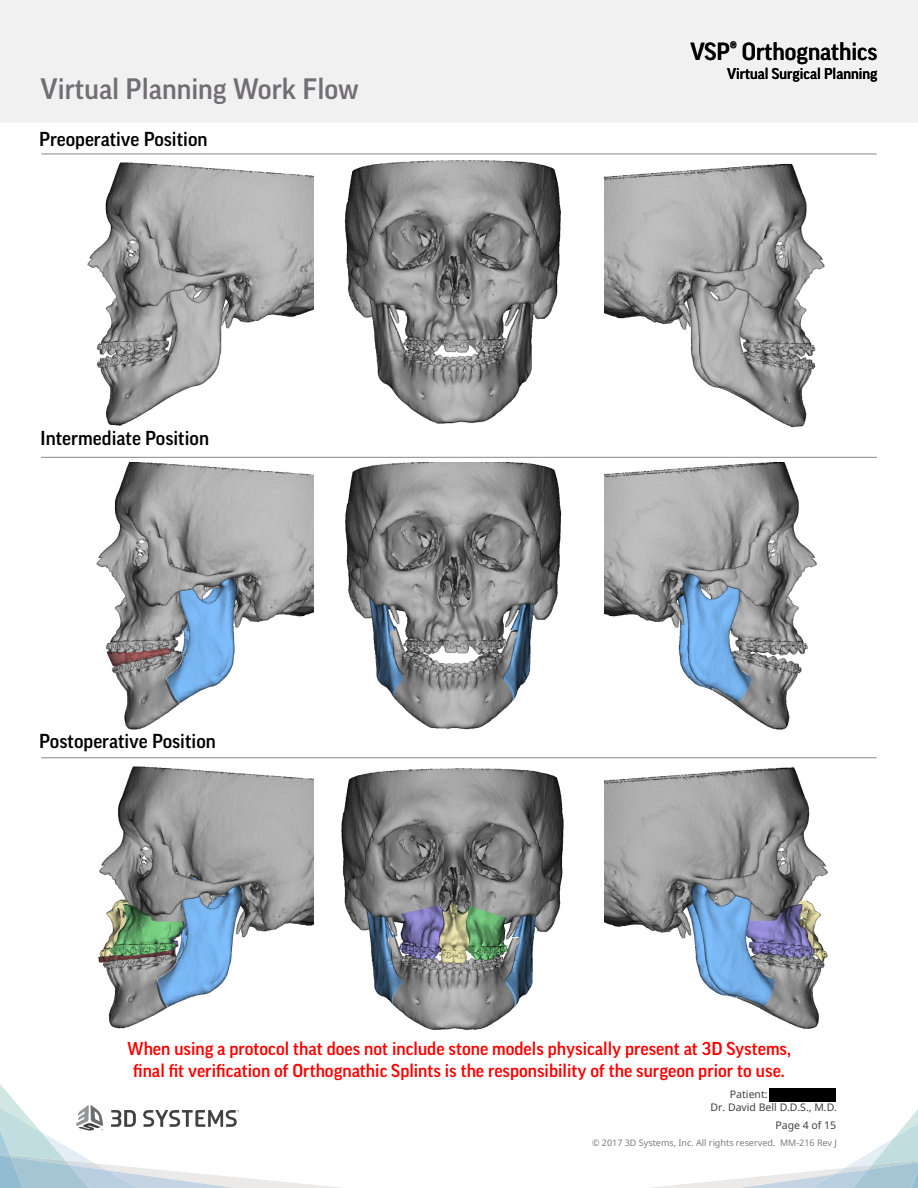
<style>
.page{position:relative;width:918px;height:1188px;background:#fff}
.page>*{position:absolute;margin:0;border:0;box-sizing:border-box;transform-origin:0 0}
.t1{font:500 28.5px "Good Pro";color:#716f74}
.t2{font:500 23.85px "Good Pro";color:#000}
.t3{font:500 19.5px "Good Pro";color:#000}
.t4{font:500 18px/21.6px "Good Pro";color:#f00;text-align:center}
.t5{font:500 15px "Good Pro";color:#000}
.t6{font:10.5px/12.6px "Noto Sans";color:#414042}
.t7{font:9px "Noto Sans";color:#7b7c7f}
</style>
<div class="page">
<div style="left:0;top:0;width:918px;height:122px;background:#f1f1f2"></div>
<svg style="left:651px;top:1088px;width:267px;height:100px"></svg>
<svg style="left:0;top:1084px;width:342px;height:104px"></svg>
<hr style="left:41px;top:153px;width:836px;height:2px;background:#939598">
<hr style="left:41px;top:457px;width:836px;height:1px;background:#939598">
<hr style="left:41px;top:757px;width:836px;height:1px;background:#939598">
<img style="left:87px;top:162px;width:226px;height:264px">
<img style="left:344px;top:160px;width:217px;height:264px">
<img style="left:605px;top:163px;width:220px;height:265px">
<img style="left:96px;top:462px;width:217px;height:268px">
<img style="left:345px;top:462px;width:217px;height:268px">
<img style="left:605px;top:462px;width:212px;height:268px">
<img style="left:98px;top:766px;width:215px;height:263px">
<img style="left:341px;top:768px;width:223px;height:262px">
<img style="left:605px;top:767px;width:223px;height:262px">
<div style="left:769px;top:1089px;width:66px;height:13px;background:#000"></div>
<h1 class="t1" style="left:40px;top:72px;width:320px">Virtual Planning Work Flow</h1>
<p class="t3" style="left:39px;top:128px;width:170px">Preoperative Position</p>
<p class="t3" style="left:40px;top:427px;width:171px">Intermediate Position</p>
<p class="t3" style="left:39px;top:730px;width:178px">Postoperative Position</p>
<h2 class="t2" style="left:691px;top:38px;width:188px">VSP® Orthognathics</h2>
<p class="t5" style="left:727px;top:65px;width:152px">Virtual Surgical Planning</p>
<p class="t4" style="left:127px;top:1038px;width:665px">When using a protocol that does not include stone models physically present at 3D Systems, final fit verification of Orthognathic Splints is the responsibility of the surgeon prior to use.</p>
<p class="t6" style="left:710px;top:1088px;width:128px;text-indent:19px">Patient:<br>Dr. David Bell D.D.S., M.D.</p>
<p class="t6" style="left:775px;top:1119px;width:62px">Page 4 of 15</p>
<p class="t7" style="left:592px;top:1137px;width:246px">© 2017 3D Systems, Inc. All rights reserved. MM-216 Rev J</p>
</div>
